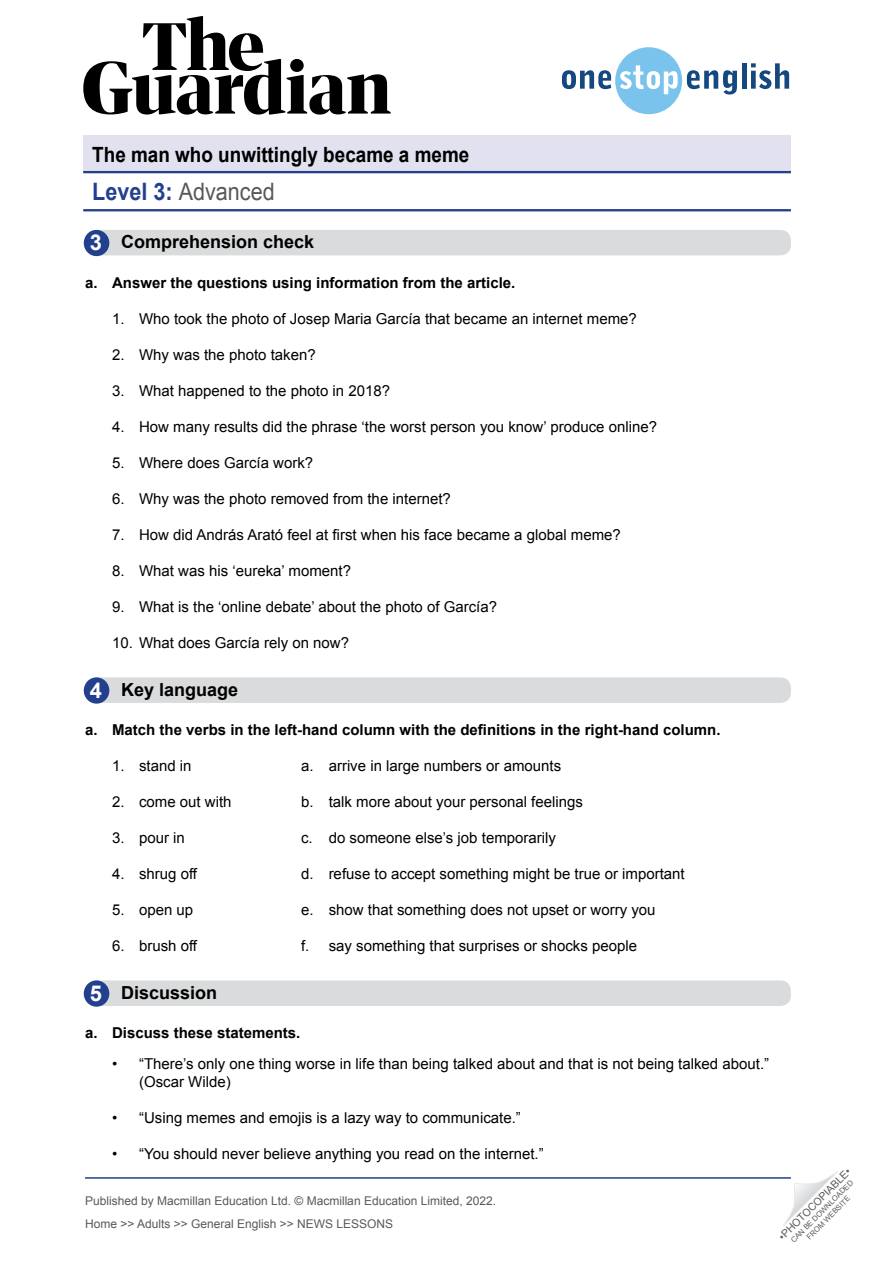
<style>
.page{position:relative;width:893px;height:1263px;background:#fff}
.page>*{position:absolute;margin:0;border:0;box-sizing:border-box;transform-origin:0 0}
.t1{font:24px "Arial";color:#58585a;scale:.9 1}
.WS__Exercise_title{font:700 21.9px "Arial";color:#fff}
.t2{font:700 21px "Arial";color:#000;scale:.9 1}
.WS__Exercise_title-2{font:700 18px "Arial";color:#000}
.t3{font:15px/18px "Arial";color:#000}
.t4{font:700 15px "Arial";color:#000}
.t5{font:12px/23px "Arial";color:#58595b}
.t6{font:10.5px "Arial";color:#58595b}
.t7{font:7.5px/9px "Arial";color:#58595b;text-align:center}
.s1{font-weight:700;color:#23408f}
</style>
<div class="page">
<svg style="left:783px;top:1171px;width:55px;height:55px"></svg>
<svg style="left:83px;top:16px;width:308px;height:99px"></svg>
<svg style="left:562px;top:47px;width:175px;height:67px"></svg>
<hr style="left:742px;top:63px;width:4px;height:26px;background:#154780">
<svg style="left:751px;top:63px;width:38px;height:26px"></svg>
<hr style="left:85px;top:1177px;width:706px;height:2px;background:#23408f">
<div style="left:83px;top:136px;width:708px;height:37px;background:#e1e1ef"></div>
<hr style="left:83px;top:171px;width:708px;height:2px;background:#23408f">
<hr style="left:83px;top:209px;width:708px;height:2px;background:#23408f">
<div style="left:85px;top:677px;width:706px;height:26px;background:#dadbdc;border-radius:10px"></div>
<div style="left:85px;top:980px;width:706px;height:26px;background:#dadbdc;border-radius:10px"></div>
<div style="left:85px;top:230px;width:706px;height:25px;background:#dadbdc;border-radius:10px"></div>
<div style="left:84px;top:677px;width:25px;height:27px;background:#23408f;border-radius:50%"></div>
<div style="left:84px;top:980px;width:25px;height:27px;background:#23408f;border-radius:50%"></div>
<div style="left:84px;top:230px;width:25px;height:26px;background:#23408f;border-radius:50%"></div>
<h3 class="t2" style="left:92px;top:141px;width:420px">The man who unwittingly became a meme</h3>
<h1 class="t1" style="left:92px;top:176px;width:204px"><span class="s1">Level 3:</span> Advanced</h1>
<p class="WS__Exercise_title" style="left:90px;top:228px;width:14px">3</p>
<p class="WS__Exercise_title-2" style="left:121px;top:230px;width:195px">Comprehension check</p>
<p class="t4" style="left:85px;top:273px;width:432px">a. Answer the questions using information from the article.</p>
<p class="t3" style="left:112px;top:310px;width:526px">1. Who took the photo of Josep Maria García that became an internet meme?</p>
<p class="t3" style="left:112px;top:346px;width:205px">2. Why was the photo taken?</p>
<p class="t3" style="left:112px;top:382px;width:280px">3. What happened to the photo in 2018?</p>
<p class="t3" style="left:112px;top:418px;width:547px">4. How many results did the phrase ‘the worst person you know’ produce online?</p>
<p class="t3" style="left:112px;top:454px;width:203px">5. Where does García work?</p>
<p class="t3" style="left:112px;top:490px;width:340px">6. Why was the photo removed from the internet?</p>
<p class="t3" style="left:112px;top:526px;width:510px">7. How did András Arató feel at first when his face became a global meme?</p>
<p class="t3" style="left:112px;top:562px;width:241px">8. What was his ‘eureka’ moment?</p>
<p class="t3" style="left:112px;top:598px;width:387px">9. What is the ‘online debate’ about the photo of García?</p>
<p class="t3" style="left:112px;top:634px;width:239px">10. What does García rely on now?</p>
<p class="WS__Exercise_title-2" style="left:121px;top:678px;width:119px">Key language</p>
<p class="t4" style="left:85px;top:720px;width:637px">a. Match the verbs in the left-hand column with the definitions in the right-hand column.</p>
<p class="t3" style="left:112px;top:757px;width:81px">1. stand in</p>
<p class="t3" style="left:301px;top:757px;width:262px">a. arrive in large numbers or amounts</p>
<p class="t3" style="left:112px;top:793px;width:121px">2. come out with</p>
<p class="t3" style="left:301px;top:793px;width:283px">b. talk more about your personal feelings</p>
<p class="t3" style="left:112px;top:829px;width:74px">3. pour in</p>
<p class="t3" style="left:301px;top:829px;width:256px">c. do someone else’s job temporarily</p>
<p class="t3" style="left:112px;top:865px;width:87px">4. shrug off</p>
<p class="t3" style="left:301px;top:865px;width:385px">d. refuse to accept something might be true or important</p>
<p class="t3" style="left:112px;top:901px;width:83px">5. open up</p>
<p class="t3" style="left:301px;top:901px;width:356px">e. show that something does not upset or worry you</p>
<p class="t3" style="left:112px;top:937px;width:87px">6. brush off</p>
<p class="t3" style="left:301px;top:937px;width:338px">f. say something that surprises or shocks people</p>
<p class="WS__Exercise_title-2" style="left:121px;top:980px;width:98px">Discussion</p>
<p class="t4" style="left:85px;top:1022px;width:217px">a. Discuss these statements.</p>
<p class="t3" style="left:139px;top:1055px;width:632px;text-indent:-27px">• “There’s only one thing worse in life than being talked about and that is not being talked about.” (Oscar Wilde)</p>
<p class="t3" style="left:112px;top:1109px;width:410px">• “Using memes and emojis is a lazy way to communicate.”</p>
<p class="t3" style="left:112px;top:1145px;width:433px">• “You should never believe anything you read on the internet.”</p>
<p class="WS__Exercise_title" style="left:90px;top:675px;width:14px">4</p>
<p class="WS__Exercise_title" style="left:90px;top:978px;width:14px">5</p>
<p class="t5" style="left:85px;top:1189px;width:413px">Published by Macmillan Education Ltd. © Macmillan Education Limited, 2022.<br>Home &gt;&gt; Adults &gt;&gt; General English &gt;&gt; NEWS LESSONS</p>
<p class="t6" style="left:776px;top:1233px;width:99px;rotate:-45deg">•PHOTOCOPIABLE•</p>
<p class="t7" style="left:789px;top:1238px;width:86px;rotate:-45deg">CAN BE DOWNLOADED<br>FROM WEBSITE</p>
</div>
